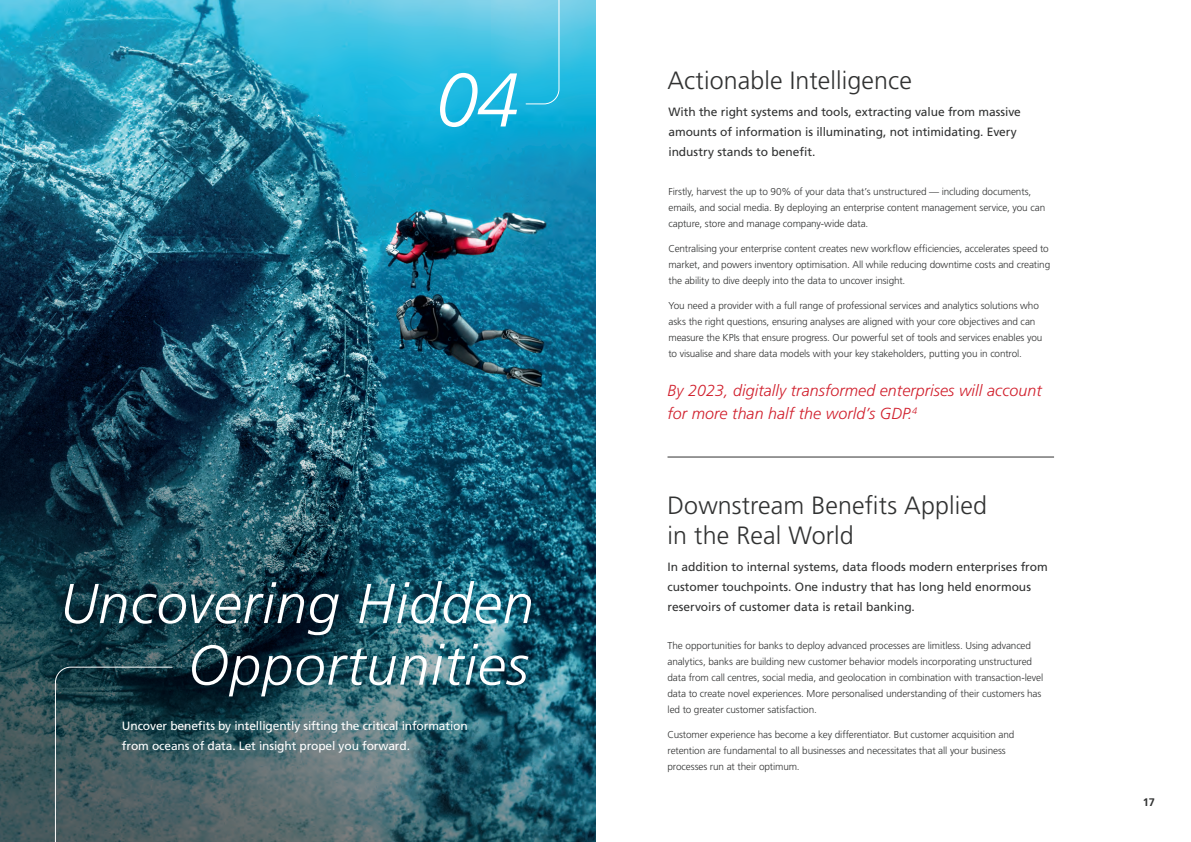
<style>
.page{position:relative;width:1191px;height:842px;background:#fff}
.page>*{position:absolute;margin:0;border:0;box-sizing:border-box;transform-origin:0 0}
.t1{font:italic 300 76px "Frutiger LT Std";color:#fff}
.t2{font:italic 300 56px/61.6px "Frutiger LT Std";letter-spacing:.02em;color:#fff;text-align:right}
.t3{font:300 25px/30px "Frutiger LT Std";letter-spacing:.005em;color:#313232}
.t4{font:italic 300 16px/23px "Frutiger LT Std";letter-spacing:.005em;color:#d1202d}
.t5{font:12px/20px "Frutiger LT Std";letter-spacing:-.005em;color:#313232}
.t6{font:12px/20px "Frutiger LT Std";letter-spacing:-.01em;color:#fff}
.t7{font:700 11px "Frutiger LT Std";color:#313232}
.t8{font:300 10px/16px "Frutiger LT Std";letter-spacing:-.01em;color:#313232}
</style>
<div class="page">
<img style="left:0;top:0;width:595px;height:842px">
<hr style="left:667px;top:457px;width:387px;height:1px;background:#313232">
<svg style="left:55px;top:666px;width:118px;height:176px;background:#355055"></svg>
<svg style="left:525px;top:0;width:35px;height:105px;background:#4ec5e4"></svg>
<p class="t1" style="left:436px;top:57px;width:85px">04</p>
<p class="t2" style="left:60px;top:574px;width:475px">Uncovering Hidden<br>Opportunities</p>
<p class="t6" style="left:122px;top:716px;width:347px">Uncover benefits by intelligently sifting the critical information from oceans of data. Let insight propel you forward.</p>
<p class="t3" style="left:667px;top:66px;width:246px">Actionable Intelligence</p>
<p class="t5" style="left:668px;top:102px;width:354px">With the right systems and tools, extracting value from massive amounts of information is illuminating, not intimidating. Every industry stands to benefit.</p>
<p class="t8" style="left:668px;top:184px;width:378px">Firstly, harvest the up to 90% of your data that’s unstructured — including documents, emails, and social media. By deploying an enterprise content management service, you can capture, store and manage company-wide data.</p>
<p class="t8" style="left:668px;top:241px;width:383px">Centralising your enterprise content creates new workflow efficiencies, accelerates speed to market, and powers inventory optimisation. All while reducing downtime costs and creating the ability to dive deeply into the data to uncover insight.</p>
<p class="t8" style="left:668px;top:298px;width:375px">You need a provider with a full range of professional services and analytics solutions who asks the right questions, ensuring analyses are aligned with your core objectives and can measure the KPIs that ensure progress. Our powerful set of tools and services enables you to visualise and share data models with your key stakeholders, putting you in control.</p>
<p class="t4" style="left:667px;top:379px;width:376px">By 2023, digitally transformed enterprises will account for more than half the world’s GDP.<sup>4</sup></p>
<p class="t3" style="left:667px;top:490px;width:321px">Downstream Benefits Applied in the Real World</p>
<p class="t5" style="left:667px;top:557px;width:382px">In addition to internal systems, data floods modern enterprises from customer touchpoints. One industry that has long held enormous reservoirs of customer data is retail banking.</p>
<p class="t8" style="left:667px;top:638px;width:377px">The opportunities for banks to deploy advanced processes are limitless. Using advanced analytics, banks are building new customer behavior models incorporating unstructured data from call centres, social media, and geolocation in combination with transaction-level data to create novel experiences. More personalised understanding of their customers has led to greater customer satisfaction.</p>
<p class="t8" style="left:667px;top:727px;width:348px">Customer experience has become a key differentiator. But customer acquisition and retention are fundamental to all businesses and necessitates that all your business processes run at their optimum.</p>
<p class="t7" style="left:1142px;top:796px;width:14px">17</p>
</div>
